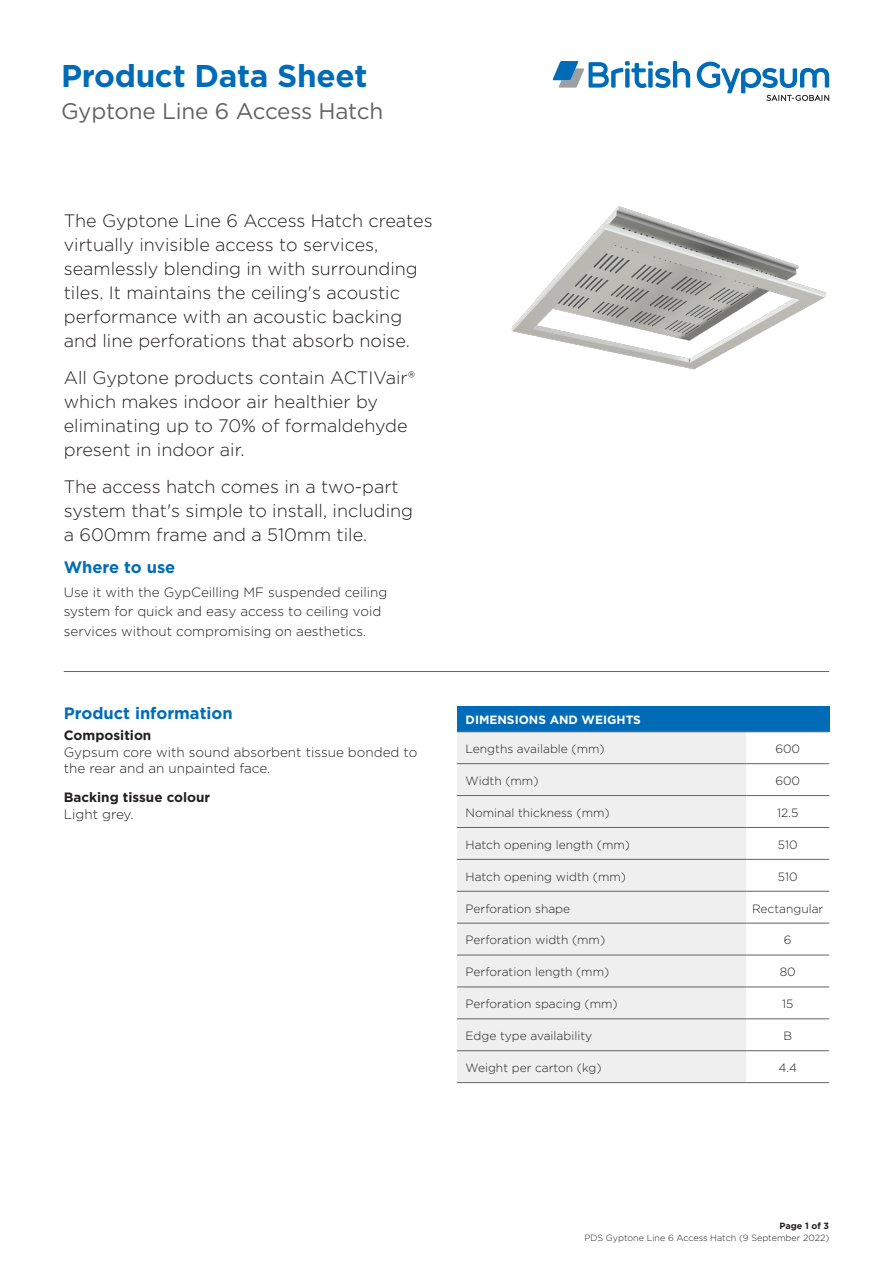
<style>
.page{position:relative;width:893px;height:1263px;background:#fff}
.page>*{position:absolute;margin:0;border:0;box-sizing:border-box;transform-origin:0 0}
.t1{font:700 31.5px "Gotham";letter-spacing:-.01em;color:#006cb7}
.t2{font:22.5px "Gotham";letter-spacing:-.01em;color:#636366}
.t3{font:300 18px/24px "Gotham";color:#231f20}
.t4{font:700 16.5px "Gotham";color:#006cb7}
.t5{font:300 13.5px/19.5px "Gotham";color:#231f20}
.t6{font:700 13.5px/16.5px "Gotham";color:#231f20}
.t7{font:300 12px "Gotham";color:#231f20}
.t8{font:700 12px "Gotham";color:#fff}
.t9{font:300 9px "Gotham";color:#231f20}
.t10{font:700 9px "Gotham";color:#231f20}
.s1{font-weight:300}
</style>
<div class="page">
<svg style="left:553px;top:61px;width:137px;height:27px"></svg>
<svg style="left:697px;top:62px;width:132px;height:39px"></svg>
<hr style="left:64px;top:671px;width:765px;height:1px;background:#636366">
<div style="left:457px;top:706px;width:372px;height:26px;background:#006cb7"></div>
<div style="left:457px;top:732px;width:289px;height:350px;background:#efeff0"></div>
<svg style="left:746px;top:732px;width:83px;height:320px"></svg>
<hr style="left:457px;top:731px;width:289px;height:1px;background:#636366">
<hr style="left:746px;top:731px;width:83px;height:1px;background:#636366">
<hr style="left:457px;top:763px;width:289px;height:1px;background:#636366">
<hr style="left:746px;top:763px;width:83px;height:1px;background:#636366">
<hr style="left:457px;top:795px;width:289px;height:1px;background:#636366">
<hr style="left:746px;top:795px;width:83px;height:1px;background:#636366">
<hr style="left:457px;top:827px;width:289px;height:1px;background:#636366">
<hr style="left:457px;top:859px;width:289px;height:1px;background:#636366">
<hr style="left:746px;top:827px;width:83px;height:1px;background:#636366">
<hr style="left:746px;top:859px;width:83px;height:1px;background:#636366">
<hr style="left:457px;top:891px;width:289px;height:1px;background:#636366">
<hr style="left:457px;top:923px;width:289px;height:1px;background:#636366">
<hr style="left:457px;top:955px;width:289px;height:1px;background:#636366">
<hr style="left:457px;top:986px;width:289px;height:1px;background:#636366">
<hr style="left:746px;top:891px;width:83px;height:1px;background:#636366">
<hr style="left:746px;top:923px;width:83px;height:1px;background:#636366">
<hr style="left:746px;top:955px;width:83px;height:1px;background:#636366">
<hr style="left:746px;top:986px;width:83px;height:1px;background:#636366">
<hr style="left:457px;top:1018px;width:289px;height:1px;background:#636366">
<hr style="left:746px;top:1018px;width:83px;height:1px;background:#636366">
<hr style="left:457px;top:1050px;width:289px;height:1px;background:#636366">
<hr style="left:746px;top:1050px;width:83px;height:1px;background:#636366">
<hr style="left:457px;top:1082px;width:289px;height:1px;background:#636366">
<hr style="left:746px;top:1082px;width:83px;height:1px;background:#636366">
<img style="left:511px;top:206px;width:315px;height:164px">
<h1 class="t1" style="left:61px;top:55px;width:308px">Product Data Sheet</h1>
<p class="t2" style="left:61px;top:96px;width:324px">Gyptone Line 6 Access Hatch</p>
<p class="t3" style="left:64px;top:208px;width:370px">The Gyptone Line 6 Access Hatch creates virtually invisible access to services, seamlessly blending in with surrounding tiles. It maintains the ceiling's acoustic performance with an acoustic backing and line perforations that absorb noise.</p>
<p class="t3" style="left:64px;top:365px;width:353px">All Gyptone products contain ACTIVair® which makes indoor air healthier by eliminating up to 70% of formaldehyde present in indoor air.</p>
<p class="t3" style="left:64px;top:474px;width:351px">The access hatch comes in a two-part system that's simple to install, including a 600mm frame and a 510mm tile.</p>
<p class="t4" style="left:64px;top:556px;width:113px">Where to use</p>
<p class="t5" style="left:64px;top:582px;width:325px">Use it with the GypCeilling MF suspended ceiling system for quick and easy access to ceiling void services without compromising on aesthetics.</p>
<p class="t4" style="left:64px;top:703px;width:170px">Product information</p>
<p class="t6" style="left:64px;top:727px;width:89px">Composition</p>
<p class="t5" style="left:64px;top:743px;width:355px;line-height:16.5px">Gypsum core with sound absorbent tissue bonded to the rear and an unpainted face.</p>
<p class="t6" style="left:64px;top:789px;width:148px">Backing tissue colour<br><span class="s1">Light grey.</span></p>
<p class="t8" style="left:466px;top:712px;width:177px">DIMENSIONS AND WEIGHTS</p>
<p class="t7" style="left:466px;top:741px;width:141px">Lengths available (mm)</p>
<p class="t7" style="left:775px;top:741px;width:26px">600</p>
<p class="t7" style="left:466px;top:773px;width:74px">Width (mm)</p>
<p class="t7" style="left:775px;top:773px;width:26px">600</p>
<p class="t7" style="left:466px;top:805px;width:146px">Nominal thickness (mm)</p>
<p class="t7" style="left:777px;top:805px;width:23px">12.5</p>
<p class="t7" style="left:466px;top:837px;width:166px">Hatch opening length (mm)</p>
<p class="t7" style="left:778px;top:837px;width:21px">510</p>
<p class="t7" style="left:466px;top:869px;width:162px">Hatch opening width (mm)</p>
<p class="t7" style="left:778px;top:869px;width:21px">510</p>
<p class="t7" style="left:466px;top:901px;width:106px">Perforation shape</p>
<p class="t7" style="left:752px;top:901px;width:73px">Rectangular</p>
<p class="t7" style="left:466px;top:932px;width:141px">Perforation width (mm)</p>
<p class="t7" style="left:784px;top:932px;width:9px">6</p>
<p class="t7" style="left:466px;top:964px;width:145px">Perforation length (mm)</p>
<p class="t7" style="left:780px;top:964px;width:18px">80</p>
<p class="t7" style="left:466px;top:996px;width:154px">Perforation spacing (mm)</p>
<p class="t7" style="left:782px;top:996px;width:13px">15</p>
<p class="t7" style="left:466px;top:1028px;width:128px">Edge type availability</p>
<p class="t7" style="left:783px;top:1028px;width:10px">B</p>
<p class="t7" style="left:466px;top:1060px;width:137px">Weight per carton (kg)</p>
<p class="t7" style="left:778px;top:1060px;width:20px">4.4</p>
<p class="t10" style="left:779px;top:1219px;width:51px">Page 1 of 3</p>
<p class="t9" style="left:584px;top:1232px;width:246px">PDS Gyptone Line 6 Access Hatch (9 September 2022)</p>
</div>
